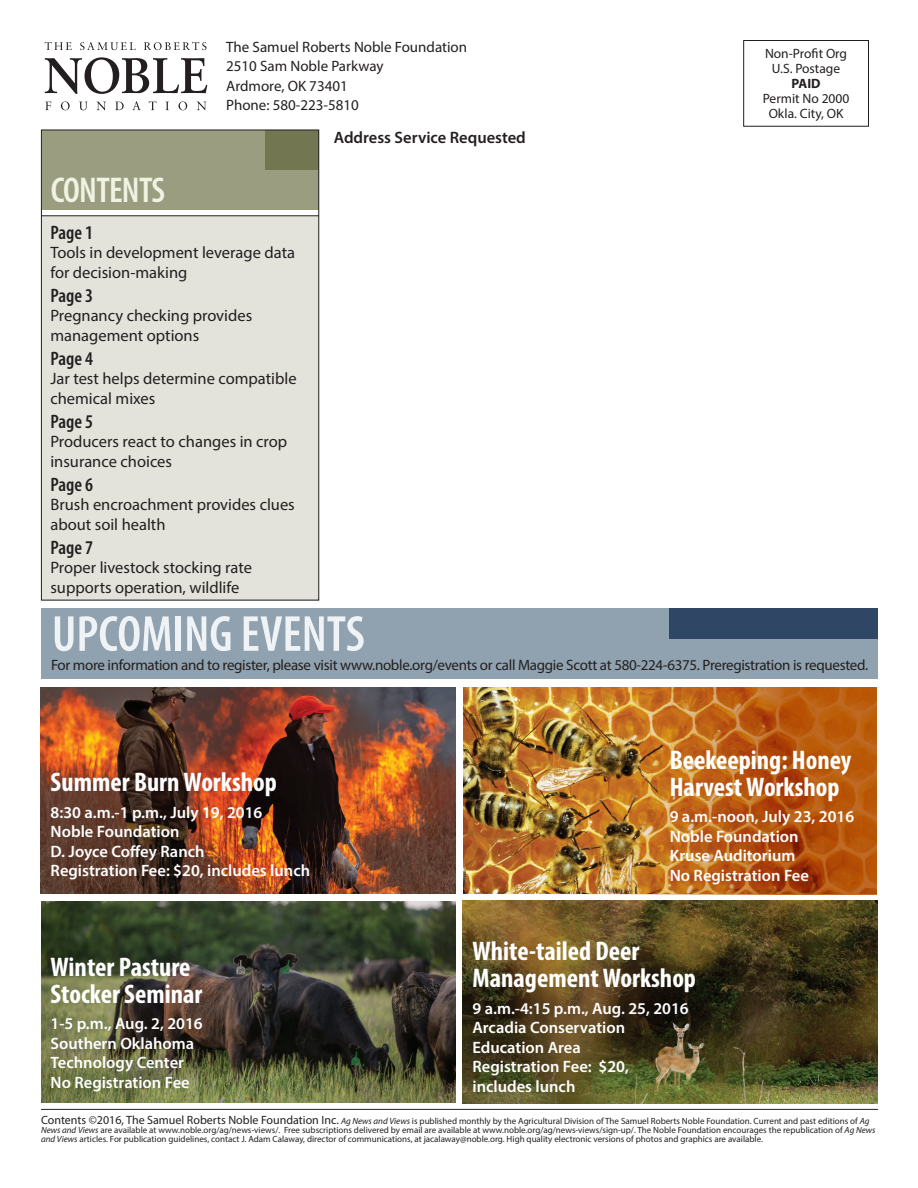
<style>
.page{position:relative;width:918px;height:1188px;background:#fff}
.page>*{position:absolute;margin:0;border:0;box-sizing:border-box;transform-origin:0 0}
.t1{font:600 condensed 51px "Myriad Pro";color:#f0f3f5}
.t2{font:600 condensed 36px "Myriad Pro";letter-spacing:-.02em;color:#eff3e2}
.t3{font:700 condensed 27px/27px "Myriad Pro";color:#fff}
.t4{font:600 condensed 19.5px "Myriad Pro";color:#231f20}
.t5{font:600 16.5px/19.5px "Myriad Pro";color:#fff}
.t6{font:16.5px/19.5px "Myriad Pro";color:#231f20}
.t7{font:600 16.5px "Myriad Pro";color:#231f20}
.t8{font:15px "Myriad Pro";letter-spacing:-.02em;color:#231f20}
.t9{font:15px/19.5px "Myriad Pro";color:#231f20}
.t10{font:13.5px/15px "Myriad Pro";color:#231f20;text-align:center}
.t11{font:700 13.5px "Myriad Pro";color:#231f20}
.t12{font:9px/9px "Myriad Pro";color:#231f20}
.s1{font-size:12px}
.s2{font-style:italic}
</style>
<div class="page">
<div style="left:42px;top:130px;width:277px;height:80px;background:#9b9d81"></div>
<div style="left:265px;top:130px;width:54px;height:40px;background:#727651"></div>
<img style="left:463px;top:901px;width:415px;height:202px">
<img style="left:41px;top:902px;width:415px;height:201px">
<img style="left:464px;top:687px;width:43px;height:207px">
<div style="left:42px;top:216px;width:277px;height:384px;background:#e3e3db"></div>
<svg style="left:45px;top:42px;width:27px;height:8px"></svg>
<svg style="left:80px;top:42px;width:56px;height:8px"></svg>
<svg style="left:144px;top:42px;width:63px;height:8px"></svg>
<svg style="left:45px;top:57px;width:162px;height:37px"></svg>
<svg style="left:45px;top:102px;width:6px;height:8px"></svg>
<svg style="left:61px;top:101px;width:9px;height:9px"></svg>
<svg style="left:79px;top:102px;width:8px;height:8px"></svg>
<svg style="left:96px;top:102px;width:10px;height:8px"></svg>
<svg style="left:115px;top:102px;width:9px;height:8px"></svg>
<svg style="left:132px;top:101px;width:9px;height:9px"></svg>
<svg style="left:149px;top:101px;width:7px;height:9px"></svg>
<svg style="left:166px;top:102px;width:3px;height:8px"></svg>
<svg style="left:178px;top:101px;width:9px;height:9px"></svg>
<svg style="left:197px;top:102px;width:9px;height:8px"></svg>
<div style="left:743px;top:40px;width:126px;height:87px;border:1px solid #231f20"></div>
<hr style="left:41px;top:1109px;width:837px;height:1px;background:#231f20">
<div style="left:41px;top:608px;width:837px;height:71px;background:#90a2af"></div>
<div style="left:670px;top:608px;width:208px;height:31px;background:#2f4764"></div>
<img style="left:40px;top:687px;width:415px;height:206px">
<div style="left:41px;top:130px;width:278px;height:470px;border:1px solid #231f20"></div>
<hr style="left:41px;top:215px;width:278px;height:1px;background:#231f20">
<img style="left:507px;top:687px;width:370px;height:207px">
<h3 class="t9" style="left:226px;top:37px;width:243px">The Samuel Roberts Noble Foundation<br>2510 Sam Noble Parkway<br>Ardmore, OK 73401<br>Phone: 580-223-5810</h3>
<h3 class="t10" style="left:765px;top:46px;width:84px">Non-Profit Org<br>U.S. Postage</h3>
<h3 class="t11" style="left:792px;top:75px;width:31px">PAID</h3>
<h3 class="t10" style="left:763px;top:91px;width:88px">Permit No 2000<br>Okla. City, OK</h3>
<h2 class="t2" style="left:51px;top:168px;width:116px">CONTENTS</h2>
<h3 class="t4" style="left:50px;top:220px;width:44px">Page 1</h3>
<h3 class="t6" style="left:50px;top:243px;width:246px">Tools in development leverage data for decision-making</h3>
<h3 class="t4" style="left:50px;top:283px;width:44px">Page 3</h3>
<h3 class="t6" style="left:50px;top:306px;width:203px">Pregnancy checking provides management options</h3>
<h3 class="t4" style="left:50px;top:346px;width:44px">Page 4</h3>
<h3 class="t6" style="left:50px;top:369px;width:248px">Jar test helps determine compatible chemical mixes</h3>
<h3 class="t4" style="left:50px;top:409px;width:44px">Page 5</h3>
<h3 class="t6" style="left:50px;top:432px;width:238px">Producers react to changes in crop insurance choices</h3>
<h3 class="t4" style="left:50px;top:472px;width:44px">Page 6</h3>
<h3 class="t6" style="left:50px;top:495px;width:246px">Brush encroachment provides clues about soil health</h3>
<h3 class="t4" style="left:50px;top:535px;width:44px">Page 7</h3>
<h3 class="t6" style="left:50px;top:558px;width:203px">Proper livestock stocking rate supports operation, wildlife</h3>
<h3 class="t7" style="left:334px;top:127px;width:194px">Address Service Requested</h3>
<h1 class="t1" style="left:52px;top:602px;width:314px">UPCOMING EVENTS</h1>
<h3 class="t8" style="left:51px;top:656px;width:819px">For more information and to register, please visit www.noble.org/events or call Maggie Scott at 580-224-6375. Preregistration is requested.</h3>
<h3 class="t3" style="left:51px;top:768px;width:228px">Summer Burn Workshop</h3>
<h3 class="t5" style="left:51px;top:802px;width:261px">8:30 a.m.-1 p.m., July 19, 2016<br>Noble Foundation<br>D. Joyce Coffey Ranch<br>Registration Fee: $20, includes lunch</h3>
<h3 class="t3" style="left:51px;top:953px;width:154px">Winter Pasture<br>Stocker Seminar</h3>
<h3 class="t5" style="left:51px;top:1014px;width:154px">1-5 p.m., Aug. 2, 2016<br>Southern Oklahoma<br>Technology Center<br>No Registration Fee</h3>
<h3 class="t3" style="left:670px;top:746px;width:183px">Beekeeping: Honey<br>Harvest Workshop</h3>
<h3 class="t5" style="left:670px;top:806px;width:186px">9 a.m.-noon, July 23, 2016<br>Noble Foundation<br>Kruse Auditorium<br>No Registration Fee</h3>
<h3 class="t3" style="left:472px;top:937px;width:225px">White-tailed Deer<br>Management Workshop</h3>
<h3 class="t5" style="left:472px;top:998px;width:218px">9 a.m.-4:15 p.m., Aug. 25, 2016<br>Arcadia Conservation<br>Education Area<br>Registration Fee: $20, includes lunch</h3>
<p class="t12" style="left:41px;top:1116px;width:836px"><span class="s1">Contents ©2016, The Samuel Roberts Noble Foundation Inc.</span> <span class="s2">Ag News and Views</span> is published monthly by the Agricultural Division of The Samuel Roberts Noble Foundation. Current and past editions of <span class="s2">Ag<br>News and Views</span> are available at www.noble.org/ag/news-views/. Free subscriptions delivered by email are available at www.noble.org/ag/news-views/sign-up/. The Noble Foundation encourages the republication of <span class="s2">Ag News and Views</span> articles. For publication guidelines, contact J. Adam Calaway, director of communications, at jacalaway@noble.org. High quality electronic versions of photos and graphics are available.</p>
</div>
